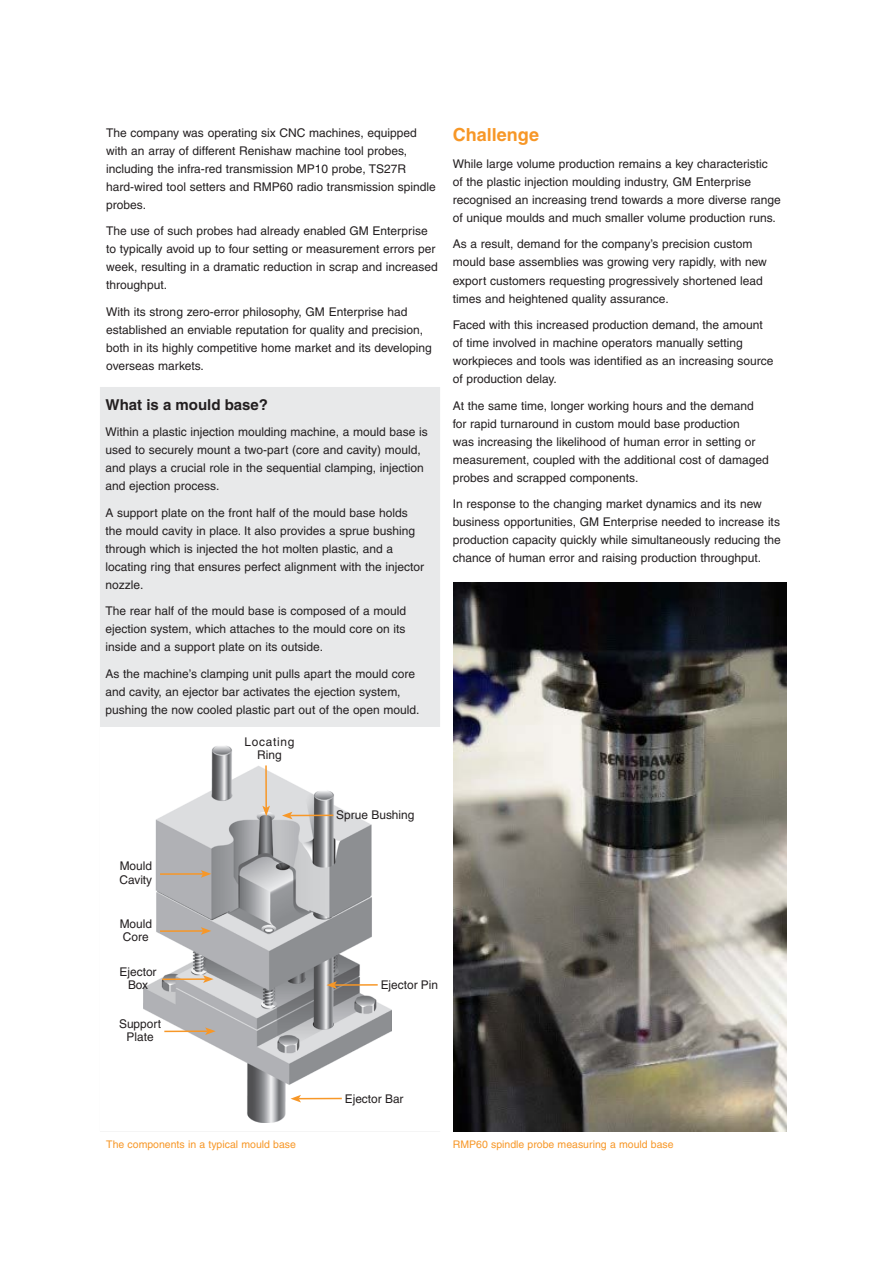
<style>
.page{position:relative;width:893px;height:1263px;background:#fff}
.page>*{position:absolute;margin:0;border:0;box-sizing:border-box;transform-origin:0 0}
.Main_body_heading_te{font:700 18px "Helvetica";color:#f79727}
.Case_study__Front_pa{font:700 15px "Helvetica";color:#231f20}
.Main_body_text_8pt{font:12px/18px "Helvetica";color:#231f20}
.Main_body_text_8pt-2{font:12px/13.5px "Helvetica";letter-spacing:.06em;color:#231f20;text-align:center}
.Caption_text_7pt{font:10.5px "Helvetica";color:#f79727}
</style>
<div class="page">
<div style="left:100px;top:387px;width:340px;height:744px;background:#e8e9ea"></div>
<img style="left:453px;top:583px;width:334px;height:548px">
<div style="left:100px;top:727px;width:344px;height:404px;background:#fff"></div>
<img style="left:143px;top:745px;width:248px;height:377px">
<div style="left:345px;top:1093px;width:66px;height:15px;background:#fff"></div>
<hr style="left:299px;top:1098px;width:43px;height:1px;background:#f79727">
<svg style="left:290px;top:1095px;width:11px;height:7px"></svg>
<div style="left:381px;top:980px;width:65px;height:14px;background:#fff"></div>
<hr style="left:335px;top:984px;width:43px;height:2px;background:#f79727">
<svg style="left:326px;top:981px;width:11px;height:8px"></svg>
<hr style="left:290px;top:814px;width:43px;height:2px;background:#f79727">
<svg style="left:282px;top:812px;width:10px;height:7px"></svg>
<hr style="left:160px;top:873px;width:43px;height:2px;background:#f79727">
<svg style="left:201px;top:870px;width:10px;height:8px"></svg>
<hr style="left:160px;top:930px;width:43px;height:2px;background:#f79727">
<svg style="left:201px;top:927px;width:10px;height:8px"></svg>
<hr style="left:164px;top:1030px;width:43px;height:2px;background:#f79727">
<svg style="left:205px;top:1027px;width:11px;height:8px"></svg>
<hr style="left:162px;top:978px;width:43px;height:2px;background:#f79727">
<svg style="left:203px;top:975px;width:11px;height:8px"></svg>
<hr style="left:265px;top:765px;width:2px;height:43px;background:#f79727">
<svg style="left:262px;top:806px;width:8px;height:10px"></svg>
<p class="Main_body_text_8pt" style="left:106px;top:124px;width:331px">The company was operating six CNC machines, equipped with an array of different Renishaw machine tool probes, including the infra-red transmission MP10 probe, TS27R hard-wired tool setters and RMP60 radio transmission spindle probes.</p>
<p class="Main_body_text_8pt" style="left:106px;top:222px;width:333px">The use of such probes had already enabled GM Enterprise to typically avoid up to four setting or measurement errors per week, resulting in a dramatic reduction in scrap and increased throughput.</p>
<p class="Main_body_text_8pt" style="left:106px;top:303px;width:327px">With its strong zero-error philosophy, GM Enterprise had established an enviable reputation for quality and precision, both in its highly competitive home market and its developing overseas markets.</p>
<p class="Case_study__Front_pa" style="left:106px;top:395px;width:164px">What is a mould base?</p>
<p class="Main_body_text_8pt" style="left:106px;top:423px;width:324px">Within a plastic injection moulding machine, a mould base is used to securely mount a two-part (core and cavity) mould, and plays a crucial role in the sequential clamping, injection and ejection process.</p>
<p class="Main_body_text_8pt" style="left:106px;top:504px;width:320px">A support plate on the front half of the mould base holds the mould cavity in place. It also provides a sprue bushing through which is injected the hot molten plastic, and a locating ring that ensures perfect alignment with the injector nozzle.</p>
<p class="Main_body_text_8pt" style="left:106px;top:602px;width:302px;text-align:justify">The rear half of the mould base is composed of a mould ejection system, which attaches to the mould core on its inside and a support plate on its outside.</p>
<p class="Main_body_text_8pt" style="left:106px;top:665px;width:315px">As the machine’s clamping unit pulls apart the mould core and cavity, an ejector bar activates the ejection system, pushing the now cooled plastic part out of the open mould.</p>
<p class="Main_body_text_8pt-2" style="left:244px;top:735px;width:51px">Locating<br>Ring</p>
<p class="Main_body_heading_te" style="left:453px;top:124px;width:88px">Challenge</p>
<p class="Main_body_text_8pt" style="left:453px;top:155px;width:330px">While large volume production remains a key characteristic of the plastic injection moulding industry, GM Enterprise recognised an increasing trend towards a more diverse range of unique moulds and much smaller volume production runs.</p>
<p class="Main_body_text_8pt" style="left:453px;top:235px;width:315px">As a result, demand for the company’s precision custom mould base assemblies was growing very rapidly, with new export customers requesting progressively shortened lead times and heightened quality assurance.</p>
<p class="Main_body_text_8pt" style="left:453px;top:316px;width:322px">Faced with this increased production demand, the amount of time involved in machine operators manually setting workpieces and tools was identified as an increasing source of production delay.</p>
<p class="Main_body_text_8pt" style="left:453px;top:396px;width:317px">At the same time, longer working hours and the demand for rapid turnaround in custom mould base production<br>was increasing the likelihood of human error in setting or measurement, coupled with the additional cost of damaged probes and scrapped components.</p>
<p class="Main_body_text_8pt" style="left:453px;top:495px;width:329px">In response to the changing market dynamics and its new business opportunities, GM Enterprise needed to increase its production capacity quickly while simultaneously reducing the chance of human error and raising production throughput.</p>
<p class="Main_body_text_8pt" style="left:119px;top:859px;width:34px;line-height:13.5px">Mould<br>Cavity</p>
<p class="Main_body_text_8pt" style="left:120px;top:916px;width:34px;line-height:13.5px">Mould<br>Core</p>
<p class="Main_body_text_8pt" style="left:120px;top:965px;width:38px;line-height:13.5px;text-align:center">Ejector<br>Box</p>
<p class="Main_body_text_8pt" style="left:119px;top:1017px;width:44px;line-height:13.5px;text-align:center">Support<br>Plate</p>
<p class="Main_body_text_8pt" style="left:336px;top:806px;width:80px">Sprue Bushing</p>
<p class="Main_body_text_8pt" style="left:381px;top:976px;width:59px">Ejector Pin</p>
<p class="Caption_text_7pt" style="left:106px;top:1138px;width:191px">The components in a typical mould base</p>
<p class="Main_body_text_8pt" style="left:345px;top:1089px;width:60px">Ejector Bar</p>
<p class="Caption_text_7pt" style="left:453px;top:1138px;width:222px">RMP60 spindle probe measuring a mould base</p>
</div>
